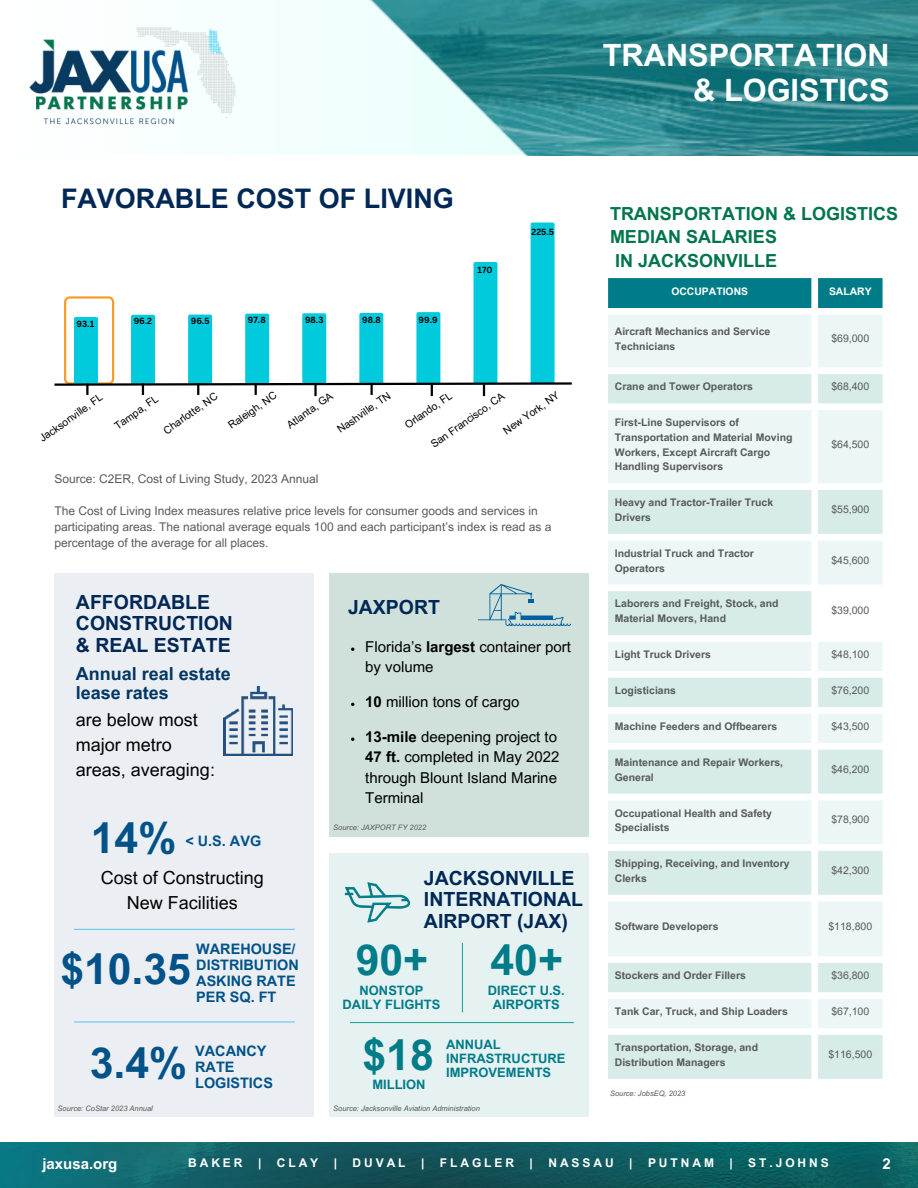
<style>
.page{position:relative;width:918px;height:1188px;background:#fff}
.page>*{position:absolute;margin:0;border:0;box-sizing:border-box;transform-origin:0 0}
.t1{font:700 42.75px/93.9px "Arial MT Pro";color:#005289;text-align:right}
.t2{font:700 42.75px "Arial MT Pro";color:#007c89}
.t3{font:700 30.75px/34.8px "Arial MT Pro";color:#fff;text-align:right}
.t4{font:700 27px "Arial MT Pro";color:#002856}
.t5{font:700 19.5px/21.3px "Arial MT Pro";color:#002856}
.t6{font:18px/24.8px "Arial MT Pro";color:#000}
.t7{font:700 18px/23.7px "Arial MT Pro";color:#00754a}
.t8{font:700 18px/19.2px "Arial MT Pro";color:#003764}
.t9{font:15px/20.2px "Arial MT Pro";color:#000}
.t10{font:700 15px "Arial MT Pro";color:#fff}
.t11{font:700 14.4px/15.8px "Arial MT Pro";color:#005289}
.t12{font:700 12.9px/14.1px "Arial MT Pro";color:#007c89;text-align:center}
.t13{font:12px/16px "Arial MT Pro";color:#58595b}
.t14{font:700 12px "Arial MT Pro";letter-spacing:.245em;color:#fff}
.t15{font:700 10.5px/14.7px "Arial MT Pro";color:#58595b}
.t16{font:10.5px "Arial MT Pro";color:#58595b}
.t17{font:10.5px "Arial MT Pro";color:#000}
.t18{font:700 10.35px "Arial MT Pro";color:#fff}
.t19{font:700 8.7px "Canva Sans";color:#000}
.t20{font:italic 7.5px "Arial MT Pro";color:#58595b}
.s1{font-weight:700}
</style>
<div class="page">
<img style="left:0;top:1143px;width:918px;height:45px">
<div style="left:54px;top:573px;width:260px;height:544px;background:#ebeef2"></div>
<div style="left:329px;top:573px;width:260px;height:264px;background:#cfe1da"></div>
<div style="left:329px;top:853px;width:260px;height:264px;background:#e6f1f2"></div>
<img style="left:224px;top:687px;width:69px;height:68px">
<hr style="left:74px;top:929px;width:221px;height:1px;background:#64cbe8">
<hr style="left:74px;top:1021px;width:221px;height:2px;background:#64cbe8">
<svg style="left:345px;top:882px;width:65px;height:41px"></svg>
<img style="left:249px;top:0;width:669px;height:155px">
<img style="left:29px;top:12px;width:235px;height:130px">
<hr style="left:462px;top:943px;width:1px;height:69px;background:#20aa97">
<hr style="left:350px;top:1022px;width:224px;height:1px;background:#20aa97">
<svg style="left:478px;top:584px;width:93px;height:42px"></svg>
<svg style="left:54px;top:223px;width:518px;height:173px"></svg>
<div style="left:608px;top:278px;width:275px;height:30px;background:#007c89"></div>
<div style="left:608px;top:315px;width:275px;height:52px;background:#ecf6f6"></div>
<svg style="left:608px;top:374px;width:275px;height:705px"></svg>
<h2 class="t3" style="left:603px;top:39px;width:288px">TRANSPORTATION &amp; LOGISTICS</h2>
<h3 class="t4" style="left:61px;top:183px;width:394px">FAVORABLE COST OF LIVING</h3>
<p class="t19" style="left:77px;top:319px;width:19px">93.1</p>
<p class="t19" style="left:134px;top:316px;width:20px">96.2</p>
<p class="t19" style="left:191px;top:316px;width:20px">96.5</p>
<p class="t19" style="left:248px;top:314px;width:19px">97.8</p>
<p class="t19" style="left:305px;top:314px;width:20px">98.3</p>
<p class="t19" style="left:362px;top:314px;width:20px">98.8</p>
<p class="t19" style="left:419px;top:314px;width:21px">99.9</p>
<p class="t19" style="left:478px;top:264px;width:16px">170</p>
<p class="t19" style="left:532px;top:226px;width:24px">225.5</p>
<p class="t17" style="left:501px;top:427px;width:67px;rotate:-35deg">New York, NY</p>
<p class="t17" style="left:37px;top:434px;width:76px;rotate:-35deg">Jacksonville, FL</p>
<p class="t17" style="left:112px;top:422px;width:52px;rotate:-35deg">Tampa, FL</p>
<p class="t17" style="left:161px;top:426px;width:65px;rotate:-35deg">Charlotte, NC</p>
<p class="t17" style="left:226px;top:421px;width:58px;rotate:-35deg">Raleigh, NC</p>
<p class="t17" style="left:285px;top:421px;width:55px;rotate:-35deg">Atlanta, GA</p>
<p class="t17" style="left:335px;top:425px;width:64px;rotate:-35deg">Nashville, TN</p>
<p class="t17" style="left:402px;top:421px;width:57px;rotate:-35deg">Orlando, FL</p>
<p class="t17" style="left:428px;top:440px;width:89px;rotate:-35deg">San Francisco, CA</p>
<p class="t13" style="left:54px;top:471px;width:266px">Source: C2ER, Cost of Living Study, 2023 Annual</p>
<p class="t13" style="left:54px;top:503px;width:498px">The Cost of Living Index measures relative price levels for consumer goods and services in participating areas. The national average equals 100 and each participant’s index is read as a percentage of the average for all places.</p>
<h3 class="t5" style="left:76px;top:592px;width:159px">AFFORDABLE<br>CONSTRUCTION &amp; REAL ESTATE</h3>
<h3 class="t8" style="left:76px;top:665px;width:157px">Annual real estate lease rates</h3>
<h3 class="t6" style="left:76px;top:708px;width:141px">are below most major metro areas, averaging:</h3>
<h1 class="t1" style="left:91px;top:792px;width:87px">14%</h1>
<h3 class="t11" style="left:185px;top:833px;width:77px">&lt; U.S. AVG</h3>
<h3 class="t6" style="left:101px;top:867px;width:165px;text-align:center">Cost of Constructing<br>New Facilities</h3>
<h3 class="t11" style="left:196px;top:942px;width:104px">WAREHOUSE/<br>DISTRIBUTION<br>ASKING RATE<br>PER SQ. FT</h3>
<h1 class="t1" style="left:60px;top:924px;width:132px">$10.35<br>3.4%</h1>
<h3 class="t11" style="left:195px;top:1044px;width:79px">VACANCY<br>RATE<br>LOGISTICS</h3>
<p class="t20" style="left:58px;top:1104px;width:97px">Source: CoStar 2023 Annual</p>
<h3 class="t5" style="left:348px;top:597px;width:94px">JAXPORT</h3>
<h3 class="t9" style="left:365px;top:637px;width:207px">Florida’s <span class="s1">largest</span> container port by volume</h3>
<h3 class="t9" style="left:365px;top:693px;width:156px"><span class="s1">10</span> million tons of cargo</h3>
<h3 class="t9" style="left:365px;top:727px;width:196px"><span class="s1">13-mile</span> deepening project to<br><span class="s1">47 ft.</span> completed in May 2022 through Blount Island Marine<br>Terminal</h3>
<p class="t20" style="left:333px;top:823px;width:94px">Source: JAXPORT FY 2022</p>
<h3 class="t5" style="left:424px;top:868px;width:161px">JACKSONVILLE<br>INTERNATIONAL<br>AIRPORT (JAX)</h3>
<h1 class="t2" style="left:356px;top:935px;width:74px">90+</h1>
<p class="t12" style="left:343px;top:984px;width:99px">NONSTOP<br>DAILY FLIGHTS</p>
<h1 class="t2" style="left:490px;top:935px;width:74px">40+</h1>
<p class="t12" style="left:488px;top:984px;width:79px">DIRECT U.S.<br>AIRPORTS</p>
<h1 class="t2" style="left:362px;top:1030px;width:73px">$18</h1>
<p class="t12" style="left:372px;top:1078px;width:55px">MILLION</p>
<p class="t12" style="left:446px;top:1038px;width:121px;text-align:left">ANNUAL<br>INFRASTRUCTURE<br>IMPROVEMENTS</p>
<p class="t20" style="left:333px;top:1104px;width:148px">Source: Jacksonville Aviation Administration</p>
<h3 class="t7" style="left:610px;top:202px;width:290px">TRANSPORTATION &amp; LOGISTICS<br>MEDIAN SALARIES<br>IN JACKSONVILLE</h3>
<p class="t18" style="left:671px;top:285px;width:78px">OCCUPATIONS</p>
<p class="t18" style="left:829px;top:285px;width:44px">SALARY</p>
<p class="t15" style="left:615px;top:325px;width:157px">Aircraft Mechanics and Service<br>Technicians</p>
<p class="t16" style="left:831px;top:333px;width:39px">$69,000</p>
<p class="t15" style="left:615px;top:380px;width:140px">Crane and Tower Operators</p>
<p class="t16" style="left:831px;top:381px;width:39px">$68,400</p>
<p class="t15" style="left:615px;top:416px;width:179px">First-Line Supervisors of<br>Transportation and Material Moving<br>Workers, Except Aircraft Cargo<br>Handling Supervisors</p>
<p class="t16" style="left:831px;top:438px;width:39px">$64,500</p>
<p class="t15" style="left:615px;top:496px;width:160px">Heavy and Tractor-Trailer Truck<br>Drivers</p>
<p class="t16" style="left:831px;top:503px;width:39px">$55,900</p>
<p class="t15" style="left:615px;top:546px;width:141px">Industrial Truck and Tractor<br>Operators</p>
<p class="t16" style="left:831px;top:554px;width:39px">$45,600</p>
<p class="t15" style="left:615px;top:597px;width:165px">Laborers and Freight, Stock, and<br>Material Movers, Hand</p>
<p class="t16" style="left:831px;top:605px;width:39px">$39,000</p>
<p class="t15" style="left:615px;top:647px;width:98px">Light Truck Drivers</p>
<p class="t16" style="left:831px;top:648px;width:39px">$48,100</p>
<p class="t15" style="left:615px;top:683px;width:63px">Logisticians</p>
<p class="t16" style="left:831px;top:684px;width:39px">$76,200</p>
<p class="t15" style="left:615px;top:719px;width:164px">Machine Feeders and Offbearers</p>
<p class="t16" style="left:831px;top:720px;width:39px">$43,500</p>
<p class="t15" style="left:615px;top:755px;width:170px">Maintenance and Repair Workers,<br>General</p>
<p class="t16" style="left:831px;top:763px;width:39px">$46,200</p>
<p class="t15" style="left:615px;top:806px;width:159px">Occupational Health and Safety<br>Specialists</p>
<p class="t16" style="left:831px;top:814px;width:39px">$78,900</p>
<p class="t15" style="left:615px;top:856px;width:176px">Shipping, Receiving, and Inventory<br>Clerks</p>
<p class="t16" style="left:831px;top:864px;width:39px">$42,300</p>
<p class="t15" style="left:615px;top:919px;width:105px">Software Developers</p>
<p class="t16" style="left:828px;top:920px;width:45px">$118,800</p>
<p class="t15" style="left:615px;top:969px;width:133px">Stockers and Order Fillers</p>
<p class="t16" style="left:831px;top:970px;width:39px">$36,800</p>
<p class="t15" style="left:615px;top:1005px;width:175px">Tank Car, Truck, and Ship Loaders</p>
<p class="t16" style="left:831px;top:1006px;width:39px">$67,100</p>
<p class="t15" style="left:615px;top:1041px;width:145px">Transportation, Storage, and<br>Distribution Managers</p>
<p class="t16" style="left:828px;top:1048px;width:45px">$116,500</p>
<p class="t20" style="left:610px;top:1089px;width:77px">Source: JobsEQ, 2023</p>
<h3 class="t10" style="left:42px;top:1155px;width:77px">jaxusa.org</h3>
<h3 class="t10" style="left:882px;top:1155px;width:10px">2</h3>
<p class="t14" style="left:188px;top:1156px;width:56px">BAKER</p>
<p class="t14" style="left:258px;top:1156px;width:5px">|</p>
<p class="t14" style="left:277px;top:1156px;width:43px">CLAY</p>
<p class="t14" style="left:334px;top:1156px;width:5px">|</p>
<p class="t14" style="left:353px;top:1156px;width:55px">DUVAL</p>
<p class="t14" style="left:421px;top:1156px;width:5px">|</p>
<p class="t14" style="left:440px;top:1156px;width:76px">FLAGLER</p>
<p class="t14" style="left:530px;top:1156px;width:5px">|</p>
<p class="t14" style="left:548px;top:1156px;width:67px">NASSAU</p>
<p class="t14" style="left:629px;top:1156px;width:5px">|</p>
<p class="t14" style="left:648px;top:1156px;width:67px">PUTNAM</p>
<p class="t14" style="left:729px;top:1156px;width:5px">|</p>
<p class="t14" style="left:748px;top:1156px;width:82px">ST.JOHNS</p>
</div>
